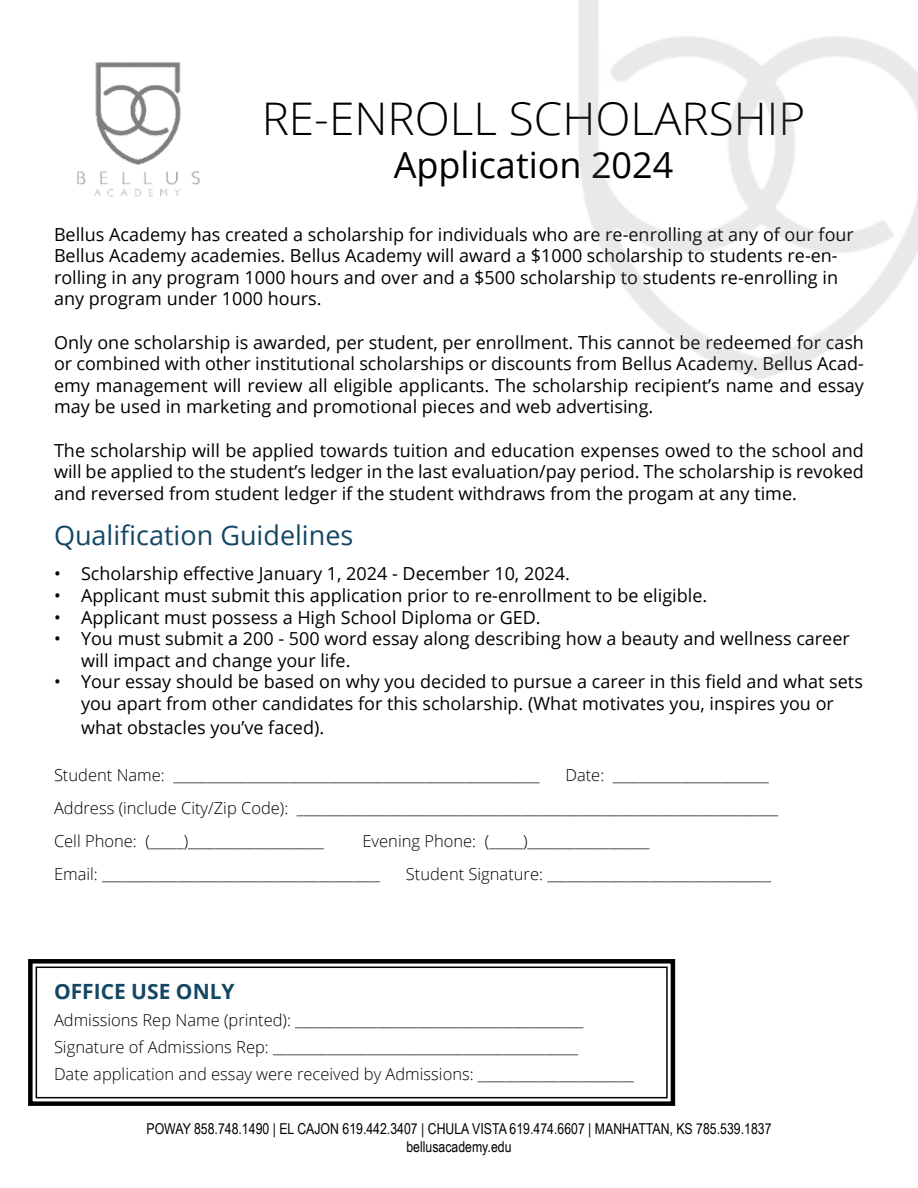
<style>
.page{position:relative;width:918px;height:1188px;background:#fff}
.page>*{position:absolute;margin:0;border:0;box-sizing:border-box;transform-origin:0 0}
.t1{font:300 45px "Open Sans";color:#000}
.t2{font:36px "Open Sans";color:#000}
.t3{font:27px "Open Sans";color:#144764}
.t4{font:700 21px "Open Sans";color:#144764}
.t5{font:18px/21.6px "Open Sans";color:#000}
.t6{font:300 16.5px/33px "Open Sans";color:#000}
.t7{font:15px/18px "Arial Narrow";color:#000;text-align:center}
</style>
<div class="page">
<svg style="left:28px;top:959px;width:648px;height:147px"></svg>
<div style="left:36px;top:967px;width:632px;height:131px;border:2px solid #000"></div>
<img style="left:77px;top:62px;width:123px;height:135px">
<h1 class="t1" style="left:262px;top:87px;width:545px">RE-ENROLL SCHOLARSHIP</h1>
<h2 class="t2" style="left:394px;top:140px;width:281px">Application 2024</h2>
<p class="t5" style="left:54px;top:223px;width:801px">Bellus Academy has created a scholarship for individuals who are re-enrolling at any of our four Bellus Academy academies. Bellus Academy will award a $1000 scholarship to students re-en&shy;rolling in any program 1000 hours and over and a $500 scholarship to students re-enrolling in any program under 1000 hours.</p>
<p class="t5" style="left:54px;top:331px;width:812px;text-align:justify">Only one scholarship is awarded, per student, per enrollment. This cannot be redeemed for cash or combined with other institutional scholarships or discounts from Bellus Academy. Bellus Acad&shy;emy management will review all eligible applicants. The scholarship recipient’s name and essay may be used in marketing and promotional pieces and web advertising.</p>
<p class="t5" style="left:54px;top:439px;width:812px;text-align:justify">The scholarship will be applied towards tuition and education expenses owed to the school and will be applied to the student’s ledger in the last evaluation/pay period. The scholarship is revoked and reversed from student ledger if the student withdraws from the progam at any time.</p>
<h3 class="t3" style="left:54px;top:517px;width:301px">Qualification Guidelines</h3>
<p class="t5" style="left:54px;top:563px;width:518px">• Scholarship effective January 1, 2024 - December 10, 2024.</p>
<p class="t5" style="left:54px;top:584px;width:655px">• Applicant must submit this application prior to re-enrollment to be eligible.</p>
<p class="t5" style="left:54px;top:606px;width:488px">• Applicant must possess a High School Diploma or GED.</p>
<p class="t5" style="left:81px;top:627px;width:770px;text-indent:-27px">• You must submit a 200 - 500 word essay along describing how a beauty and wellness career will impact and change your life.</p>
<p class="t5" style="left:54px;top:671px;width:810px;text-align:center">• Your essay should be based on why you decided to pursue a career in this field and what sets you apart from other candidates for this scholarship. (What motivates you, inspires you or</p>
<p class="t5" style="left:81px;top:716px;width:245px">what obstacles you’ve faced).</p>
<p class="t6" style="left:54px;top:758px;width:487px">Student Name: ______________________________________________________</p>
<p class="t6" style="left:54px;top:758px;width:726px;text-indent:511px">Date: _______________________<br>Address (include City/Zip Code): _______________________________________________________________________<br>Cell Phone: (_____)____________________</p>
<p class="t6" style="left:54px;top:824px;width:597px;text-indent:309px">Evening Phone: (_____)__________________<br>Email: _________________________________________</p>
<p class="t6" style="left:406px;top:857px;width:367px">Student Signature: _________________________________</p>
<p class="t4" style="left:54px;top:977px;width:182px">OFFICE USE ONLY</p>
<p class="t6" style="left:54px;top:1006px;width:581px;line-height:27px">Admissions Rep Name (printed): __________________________________________<br>Signature of Admissions Rep: _____________________________________________<br>Date application and essay were received by Admissions: _______________________</p>
<p class="t7" style="left:146px;top:1119px;width:627px">POWAY 858.748.1490 | EL CAJON 619.442.3407 | CHULA VISTA 619.474.6607 | MANHATTAN, KS 785.539.1837 bellusacademy.edu</p>
</div>
